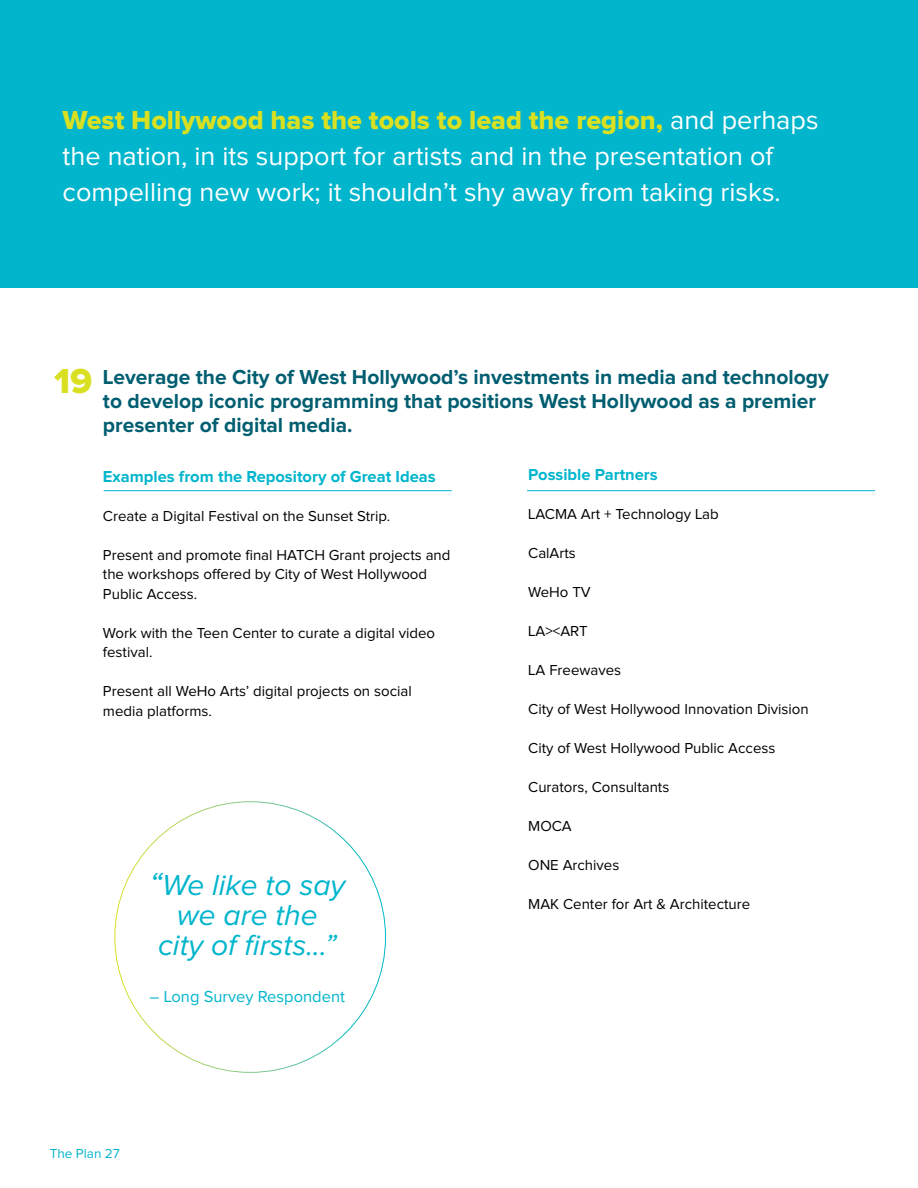
<style>
.page{position:relative;width:918px;height:1188px;background:#fff}
.page>*{position:absolute;margin:0;border:0;box-sizing:border-box;transform-origin:0 0}
.t1{font:36px "Proxima Nova Extrabld";color:#d9e021}
.t2{font:italic 30px/30px "Proxima Nova";color:#00b5cc;text-align:center}
.t3{font:27px/36px "Proxima Nova";color:#fff}
.t4{font:27px "Proxima Nova Extrabld";color:#d9e021}
.t5{font:700 21px/24px "Proxima Nova";color:#005e70}
.t6{font:700 16.5px "Proxima Nova";color:#00b5cc}
.t7{font:16.5px "Proxima Nova";color:#00b5cc}
.t8{font:15px/19.5px "Proxima Nova";color:#000}
.t9{font:13.5px "Proxima Nova";color:#00b5cc}
.s1{font-family:"Proxima Nova";color:#fff}
.s2{font-size:33px}
</style>
<div class="page">
<div style="left:0;top:0;width:918px;height:288px;background:#00b5cc"></div>
<hr style="left:104px;top:490px;width:348px;height:1px;background:#00b5cc">
<hr style="left:527px;top:490px;width:348px;height:1px;background:#00b5cc">
<h3 class="t4" style="left:63px;top:108px;width:757px">West Hollywood has the tools to lead the region, <span class="s1">and perhaps</span></h3>
<h3 class="t3" style="left:63px;top:139px;width:720px">the nation, in its support for artists and in the presentation of compelling new work; it shouldn’t shy away from taking risks.</h3>
<h1 class="t1" style="left:54px;top:365px;width:40px">19</h1>
<h3 class="t5" style="left:103px;top:366px;width:727px">Leverage the City of West Hollywood’s investments in media and technology to develop iconic programming that positions West Hollywood as a premier presenter of digital media.</h3>
<p class="t6" style="left:103px;top:469px;width:334px">Examples from the Repository of Great Ideas</p>
<p class="t8" style="left:103px;top:507px;width:289px">Create a Digital Festival on the Sunset Strip.</p>
<p class="t8" style="left:103px;top:546px;width:349px">Present and promote final HATCH Grant projects and the workshops offered by City of West Hollywood<br>Public Access.</p>
<p class="t8" style="left:103px;top:624px;width:334px">Work with the Teen Center to curate a digital video festival.</p>
<p class="t8" style="left:103px;top:682px;width:310px">Present all WeHo Arts’ digital projects on social media platforms.</p>
<h2 class="t2" style="left:149px;top:872px;width:197px"><span class="s2">“</span>We like to say we are the<br>city of firsts...”</h2>
<p class="t7" style="left:150px;top:989px;width:197px">– Long Survey Respondent</p>
<p class="t6" style="left:528px;top:467px;width:131px">Possible Partners</p>
<p class="t8" style="left:528px;top:504px;width:192px">LACMA Art + Technology Lab</p>
<p class="t8" style="left:528px;top:543px;width:49px">CalArts</p>
<p class="t8" style="left:528px;top:582px;width:64px">WeHo TV</p>
<p class="t8" style="left:528px;top:621px;width:61px">LA&gt;&lt;ART</p>
<p class="t8" style="left:528px;top:660px;width:94px">LA Freewaves</p>
<p class="t8" style="left:528px;top:699px;width:282px">City of West Hollywood Innovation Division</p>
<p class="t8" style="left:528px;top:738px;width:249px">City of West Hollywood Public Access</p>
<p class="t8" style="left:528px;top:777px;width:143px">Curators, Consultants</p>
<p class="t8" style="left:528px;top:816px;width:45px">MOCA</p>
<p class="t8" style="left:528px;top:855px;width:93px">ONE Archives</p>
<p class="t8" style="left:528px;top:894px;width:224px">MAK Center for Art &amp; Architecture</p>
<p class="t9" style="left:50px;top:1148px;width:72px">The Plan 27</p>
</div>
